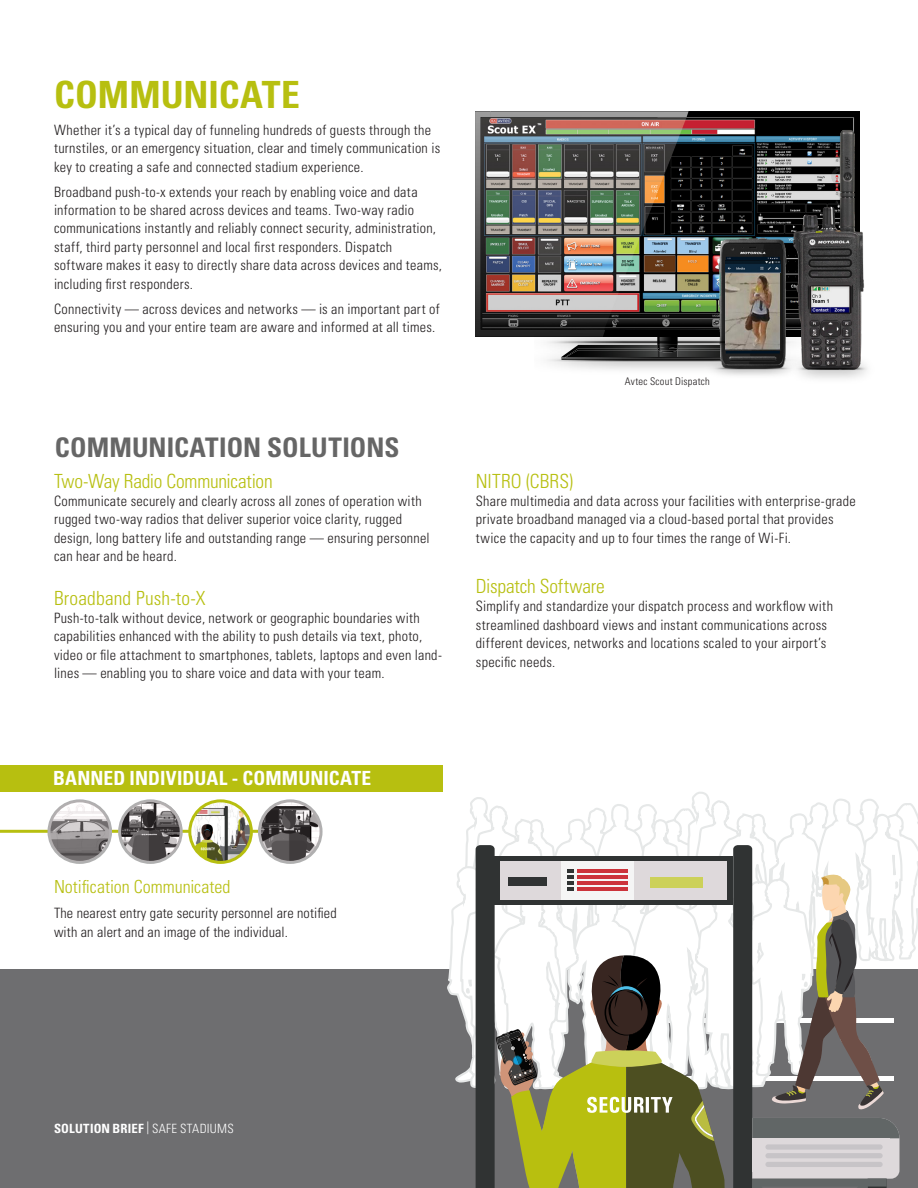
<style>
.page{position:relative;width:918px;height:1188px;background:#fff}
.page>*{position:absolute;margin:0;border:0;box-sizing:border-box;transform-origin:0 0}
.Body_Text{font:700 condensed 37.5px "Univers LT Std";color:#b7bf10}
.Body_Text-2{font:700 condensed 27px "Univers LT Std";color:#666}
.Body_Text-3{font:300 condensed 19.5px "Univers LT Std";letter-spacing:-.01em;color:#b7bf10}
.Body_Text-4{font:700 condensed 19.5px "Univers LT Std";letter-spacing:.005em;color:#fff}
.Body_Text-5{font:300 condensed 19.5px "Univers LT Std";letter-spacing:.01em;color:#b7bf10}
.Body_Text-6{font:300 condensed 18px "Univers LT Std";color:#b7bf10}
.Body_Text-7{font:300 condensed 14.25px/18.3px "Univers LT Std";letter-spacing:.02em;color:#231f20}
.t1{font:700 condensed 12.75px "Univers LT Std";letter-spacing:.01em;color:#fff}
.Body_Text-8{font:300 condensed 10.5px "Univers LT Std";letter-spacing:.025em;color:#231f20}
.s1{font-weight:300}
</style>
<div class="page">
<img style="left:475px;top:322px;width:59px;height:15px">
<img style="left:475px;top:111px;width:16px;height:211px">
<img style="left:490px;top:111px;width:199px;height:6px">
<img style="left:657px;top:117px;width:86px;height:1px">
<img style="left:547px;top:356px;width:159px;height:14px">
<img style="left:482px;top:118px;width:261px;height:211px">
<img style="left:706px;top:226px;width:37px;height:150px">
<img style="left:726px;top:260px;width:17px;height:13px">
<img style="left:743px;top:116px;width:121px;height:260px">
<img style="left:790px;top:355px;width:77px;height:24px">
<div style="left:0;top:970px;width:918px;height:218px;background:#6e6e70"></div>
<svg style="left:447px;top:792px;width:471px;height:396px"></svg>
<img style="left:534px;top:328px;width:286px;height:28px">
<div style="left:0;top:765px;width:442px;height:27px;background:#b7bf10"></div>
<hr style="left:0;top:830px;width:298px;height:3px;background:#b7bf10">
<img style="left:191px;top:802px;width:60px;height:60px">
<div style="left:188px;top:799px;width:65px;height:65px;border:3px solid #b7bf10;border-radius:50%"></div>
<div style="left:258px;top:799px;width:65px;height:65px;border:3px solid #b0b0b0;border-radius:50%"></div>
<div style="left:48px;top:799px;width:64px;height:65px;border:3px solid #b0b0b0;border-radius:50%"></div>
<div style="left:118px;top:799px;width:65px;height:65px;border:3px solid #b0b0b0;border-radius:50%"></div>
<svg style="left:260px;top:800px;width:61px;height:62px"></svg>
<svg style="left:120px;top:800px;width:62px;height:62px"></svg>
<svg style="left:49px;top:800px;width:61px;height:62px"></svg>
<img style="left:726px;top:273px;width:55px;height:78px">
<p class="Body_Text" style="left:54px;top:72px;width:247px">COMMUNICATE</p>
<p class="Body_Text-7" style="left:54px;top:121px;width:388px">Whether it’s a typical day of funneling hundreds of guests through the turnstiles, or an emergency situation, clear and timely communication is key to creating a safe and connected stadium experience.</p>
<p class="Body_Text-7" style="left:54px;top:182px;width:390px">Broadband push-to-x extends your reach by enabling voice and data information to be shared across devices and teams. Two-way radio communications instantly and reliably connect security, administration, staff, third party personnel and local first responders. Dispatch software makes it easy to directly share data across devices and teams, including first responders.</p>
<p class="Body_Text-7" style="left:54px;top:299px;width:387px">Connectivity — across devices and networks — is an important part of ensuring you and your entire team are aware and informed at all times.</p>
<p class="Body_Text-2" style="left:55px;top:431px;width:346px">COMMUNICATION SOLUTIONS</p>
<p class="Body_Text-3" style="left:54px;top:469px;width:220px">Two-Way Radio Communication</p>
<p class="Body_Text-7" style="left:54px;top:492px;width:377px">Communicate securely and clearly across all zones of operation with rugged two-way radios that deliver superior voice clarity, rugged design, long battery life and outstanding range — ensuring personnel can hear and be heard.</p>
<p class="Body_Text-5" style="left:54px;top:586px;width:153px">Broadband Push-to-X</p>
<p class="Body_Text-7" style="left:54px;top:609px;width:389px">Push-to-talk without device, network or geographic boundaries with capabilities enhanced with the ability to push details via text, photo, video or file attachment to smartphones, tablets, laptops and even land&shy;lines — enabling you to share voice and data with your team.</p>
<p class="Body_Text-8" style="left:625px;top:375px;width:87px">Avtec Scout Dispatch</p>
<p class="Body_Text-3" style="left:476px;top:469px;width:99px">NITRO (CBRS)</p>
<p class="Body_Text-7" style="left:476px;top:492px;width:381px">Share multimedia and data across your facilities with enterprise-grade private broadband managed via a cloud-based portal that provides twice the capacity and up to four times the range of Wi-Fi.</p>
<p class="Body_Text-3" style="left:476px;top:574px;width:131px">Dispatch Software</p>
<p class="Body_Text-7" style="left:476px;top:597px;width:359px">Simplify and standardize your dispatch process and workflow with streamlined dashboard views and instant communications across different devices, networks and locations scaled to your airport’s specific needs.</p>
<p class="Body_Text-4" style="left:53px;top:766px;width:320px">BANNED INDIVIDUAL - COMMUNICATE</p>
<p class="Body_Text-6" style="left:54px;top:876px;width:178px">Notification Communicated</p>
<p class="Body_Text-7" style="left:54px;top:904px;width:284px">The nearest entry gate security personnel are notified with an alert and an image of the individual.</p>
<p class="t1" style="left:54px;top:1121px;width:181px">SOLUTION BRIEF <span class="s1">| SAFE STADIUMS</span></p>
</div>
